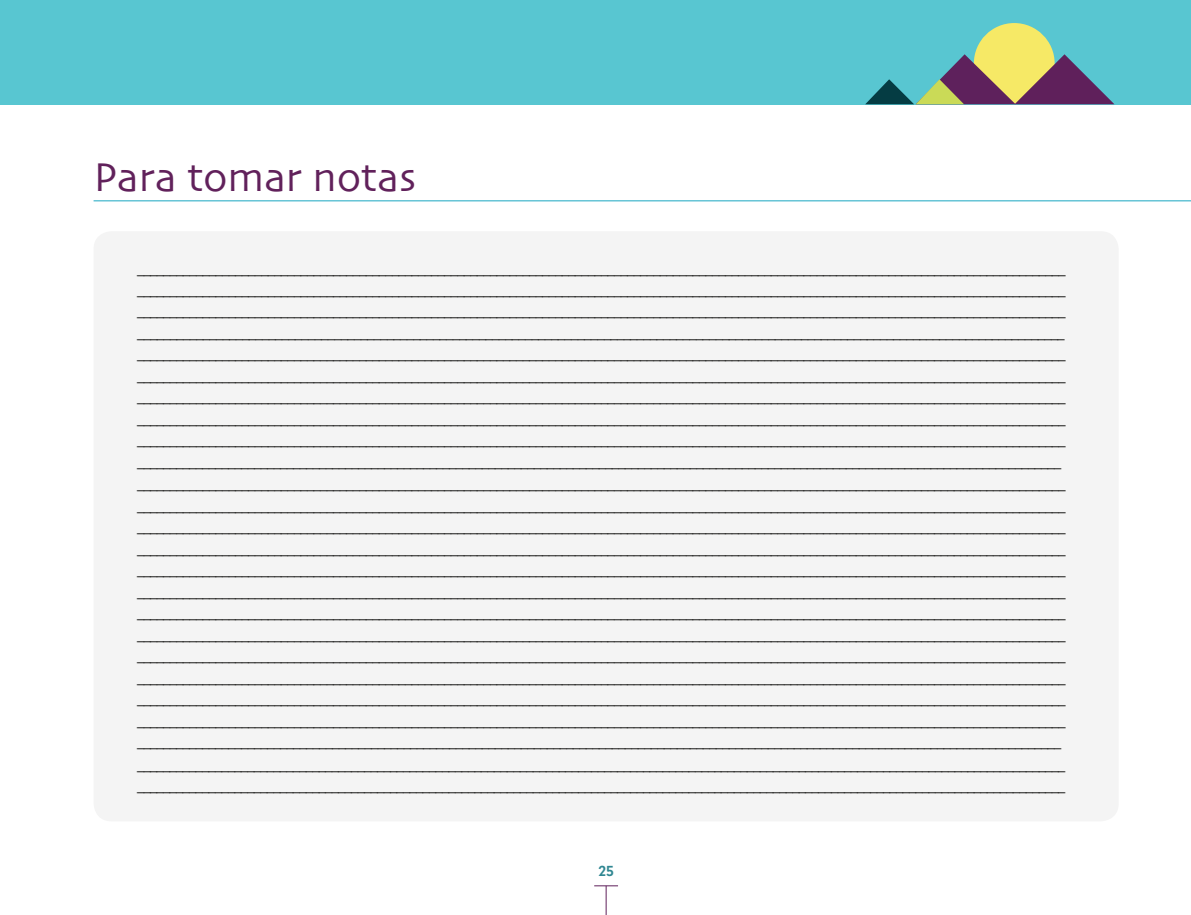
<style>
.page{position:relative;width:1191px;height:915px;background:#fff}
.page>*{position:absolute;margin:0;border:0;box-sizing:border-box;transform-origin:0 0}
.t1{font:42px "Skia";color:#61215b}
.t2{font:16.05px/21.6px "TT Wellingtons";color:#1d1d1b}
.t3{font:700 13.5px "Cy";color:#308792}
</style>
<div class="page">
<div style="left:0;top:0;width:1191px;height:104px;background:#58c6d1"></div>
<div style="left:973px;top:23px;width:81px;height:81px;background:#f6e966;border-radius:50%"></div>
<svg style="left:865px;top:54px;width:249px;height:50px"></svg>
<svg style="left:594px;top:885px;width:24px;height:29px"></svg>
<div style="left:94px;top:231px;width:1024px;height:590px;background:#f4f4f4;border-radius:18px"></div>
<hr style="left:94px;top:200px;width:1097px;height:1px;background:#66c4d6">
<h1 class="t1" style="left:94px;top:152px;width:324px">Para tomar notas</h1>
<p class="t2" style="left:137px;top:257px;width:929px">______________________________________________________________________________________________________________________________________________ ______________________________________________________________________________________________________________________________________________ ______________________________________________________________________________________________________________________________________________ _____________________________________________________________________________________________________________________________________________ ______________________________________________________________________________________________________________________________________________ ______________________________________________________________________________________________________________________________________________ ______________________________________________________________________________________________________________________________________________ ______________________________________________________________________________________________________________________________________________ ______________________________________________________________________________________________________________________________________________ ______________________________________________________________________________________________________________________________________________ ______________________________________________________________________________________________________________________________________________ ______________________________________________________________________________________________________________________________________________ ______________________________________________________________________________________________________________________________________________ ______________________________________________________________________________________________________________________________________________ ______________________________________________________________________________________________________________________________________________ ______________________________________________________________________________________________________________________________________________ ______________________________________________________________________________________________________________________________________________ ______________________________________________________________________________________________________________________________________________ ______________________________________________________________________________________________________________________________________________ ______________________________________________________________________________________________________________________________________________ ______________________________________________________________________________________________________________________________________________ ______________________________________________________________________________________________________________________________________________ ______________________________________________________________________________________________________________________________________________ _______________________________________________________________________________________________________________________________________________ _______________________________________________________________________________________________________________________________________________</p>
<p class="t3" style="left:598px;top:860px;width:17px">25</p>
</div>
